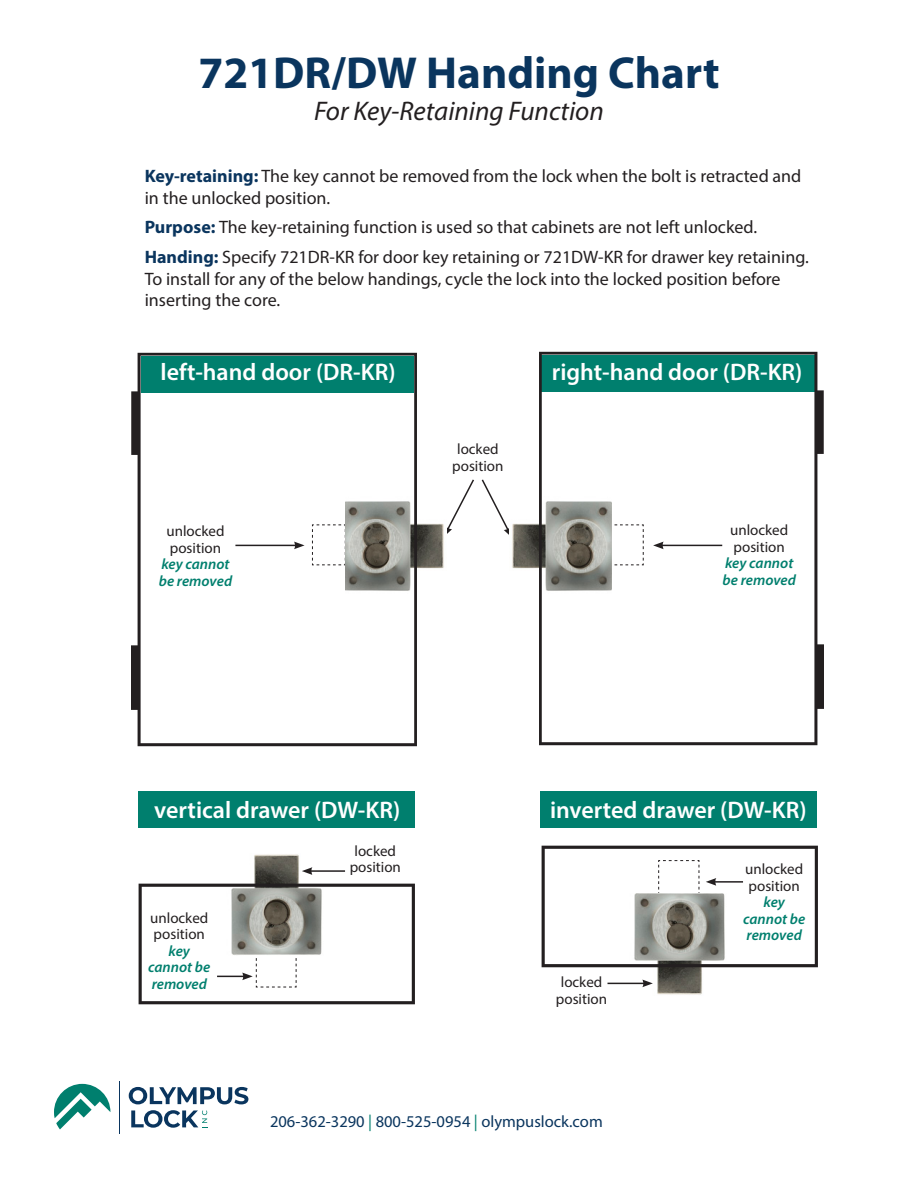
<style>
.page{position:relative;width:918px;height:1188px;background:#fff}
.page>*{position:absolute;margin:0;border:0;box-sizing:border-box;transform-origin:0 0}
.t1{font:700 45px "Myriad Pro";color:#0a355e}
.t2{font:italic 27px "Myriad Pro";color:#231f20}
.t3{font:600 24px "Myriad Pro";color:#fff}
.t4{font:18px/21.6px "Myriad Pro";color:#231f20}
.t5{font:16.5px "Myriad Pro";color:#0a355e}
.t6{font:15px "Myriad Pro";color:#231f20}
.t7{font:italic 600 15px/16.5px "Myriad Pro";color:#007f6e}
.s1{font-weight:700;color:#0a355e}
.s2{color:#007f6e}
</style>
<div class="page">
<svg style="left:129px;top:1087px;width:119px;height:17px"></svg>
<svg style="left:131px;top:1110px;width:76px;height:18px"></svg>
<hr style="left:119px;top:1081px;width:1px;height:53px;background:#0a355e">
<svg style="left:54px;top:1084px;width:56px;height:45px"></svg>
<svg style="left:447px;top:479px;width:62px;height:56px"></svg>
<div style="left:138px;top:792px;width:277px;height:36px;background:#007f6e"></div>
<div style="left:540px;top:792px;width:277px;height:36px;background:#007f6e"></div>
<img style="left:512px;top:523px;width:25px;height:46px">
<img style="left:418px;top:523px;width:26px;height:46px">
<img style="left:629px;top:970px;width:73px;height:25px">
<img style="left:254px;top:854px;width:59px;height:27px">
<img style="left:132px;top:352px;width:286px;height:395px">
<img style="left:537px;top:351px;width:287px;height:395px">
<img style="left:138px;top:881px;width:277px;height:124px">
<img style="left:541px;top:845px;width:277px;height:125px">
<hr style="left:608px;top:983px;width:37px;height:1px;background:#231f20">
<svg style="left:642px;top:980px;width:11px;height:7px"></svg>
<hr style="left:310px;top:870px;width:35px;height:2px;background:#231f20">
<svg style="left:302px;top:867px;width:10px;height:8px"></svg>
<p class="t1" style="left:198px;top:43px;width:523px">721DR/DW Handing Chart</p>
<p class="t2" style="left:314px;top:94px;width:291px">For Key-Retaining Function</p>
<p class="t4" style="left:145px;top:165px;width:658px"><span class="s1">Key-retaining:</span> The key cannot be removed from the lock when the bolt is retracted and in the unlocked position.</p>
<p class="t4" style="left:145px;top:216px;width:614px"><span class="s1">Purpose:</span> The key-retaining function is used so that cabinets are not left unlocked.</p>
<p class="t4" style="left:145px;top:246px;width:666px"><span class="s1">Handing:</span> Specify 721DR-KR for door key retaining or 721DW-KR for drawer key retaining.<br>To install for any of the below handings, cycle the lock into the locked position before inserting the core.</p>
<p class="t3" style="left:161px;top:357px;width:237px">left-hand door (DR-KR)</p>
<p class="t3" style="left:552px;top:357px;width:252px">right-hand door (DR-KR)</p>
<p class="t6" style="left:166px;top:522px;width:60px">unlocked</p>
<p class="t6" style="left:170px;top:538px;width:53px">position</p>
<p class="t7" style="left:159px;top:555px;width:75px">key cannot be removed</p>
<p class="t6" style="left:457px;top:440px;width:43px">locked</p>
<p class="t6" style="left:452px;top:456px;width:53px">position</p>
<p class="t6" style="left:730px;top:521px;width:60px">unlocked</p>
<p class="t6" style="left:734px;top:537px;width:53px">position</p>
<p class="t7" style="left:723px;top:554px;width:75px">key cannot be removed</p>
<p class="t3" style="left:154px;top:795px;width:248px">vertical drawer (DW-KR)</p>
<p class="t3" style="left:550px;top:795px;width:258px">inverted drawer (DW-KR)</p>
<p class="t6" style="left:150px;top:908px;width:60px">unlocked</p>
<p class="t6" style="left:154px;top:925px;width:53px">position</p>
<p class="t7" style="left:148px;top:942px;width:64px;text-align:center">key cannot be removed</p>
<p class="t6" style="left:355px;top:842px;width:43px">locked</p>
<p class="t6" style="left:350px;top:858px;width:53px">position</p>
<p class="t6" style="left:745px;top:860px;width:60px">unlocked</p>
<p class="t6" style="left:749px;top:876px;width:53px">position</p>
<p class="t7" style="left:743px;top:894px;width:64px;text-align:center">key cannot be removed</p>
<p class="t6" style="left:561px;top:973px;width:43px">locked</p>
<p class="t6" style="left:556px;top:989px;width:53px">position</p>
<p class="t5" style="left:270px;top:1111px;width:334px">206-362-3290 <span class="s2">|</span> 800-525-0954 <span class="s2">|</span> olympuslock.com</p>
</div>
